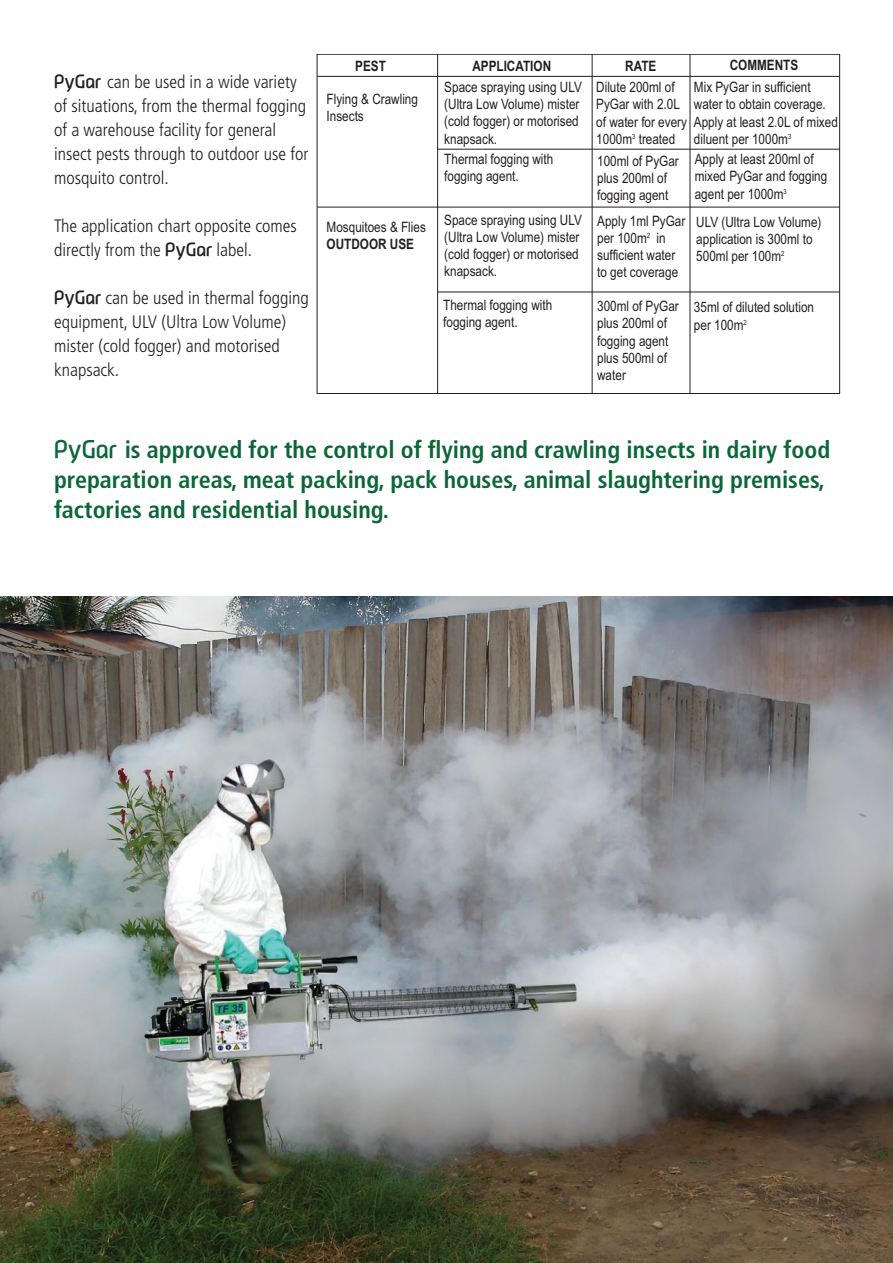
<style>
.page{position:relative;width:893px;height:1263px;background:#fff}
.page>*{position:absolute;margin:0;border:0;box-sizing:border-box;transform-origin:0 0}
.t1{font:700 condensed 24px/30px "Frutiger";color:#0c6638}
.t2{font:300 condensed 18px/24px "Frutiger";color:#231f20}
.t3{font:14.4px/17.2px "Arial Narrow";color:#231f20}
.t4{font:700 14.4px "Arial Narrow";color:#231f20}
.s1{font-family:"Cesco B";font-weight:400;font-stretch:normal}
</style>
<div class="page">
<hr style="left:690px;top:54px;width:1px;height:339px;background:#231f20">
<hr style="left:592px;top:54px;width:1px;height:339px;background:#231f20">
<hr style="left:437px;top:54px;width:1px;height:339px;background:#231f20">
<hr style="left:317px;top:76px;width:523px;height:1px;background:#231f20">
<hr style="left:438px;top:292px;width:402px;height:1px;background:#231f20">
<hr style="left:317px;top:207px;width:523px;height:1px;background:#231f20">
<hr style="left:438px;top:149px;width:402px;height:1px;background:#231f20">
<img style="left:0;top:597px;width:893px;height:666px">
<p class="t2" style="left:54px;top:70px;width:256px"><span class="s1">PyGar</span> can be used in a wide variety of situations, from the thermal fogging of a warehouse facility for general insect pests through to outdoor use for mosquito control.</p>
<p class="t2" style="left:54px;top:214px;width:244px">The application chart opposite comes directly from the <span class="s1">PyGar</span> label.</p>
<p class="t2" style="left:54px;top:286px;width:256px"><span class="s1">PyGar</span> can be used in thermal fogging equipment, ULV (Ultra Low Volume) mister (cold fogger) and motorised knapsack.</p>
<p class="t4" style="left:355px;top:55px;width:32px">PEST</p>
<p class="t4" style="left:472px;top:55px;width:80px">APPLICATION</p>
<p class="t4" style="left:625px;top:55px;width:33px">RATE</p>
<p class="t4" style="left:730px;top:54px;width:70px">COMMENTS</p>
<p class="t3" style="left:327px;top:90px;width:93px">Flying &amp; Crawling<br>Insects</p>
<p class="t3" style="left:596px;top:78px;width:92px">Dilute 200ml of<br>PyGar with 2.0L of water for every<br>1000m<sup>3</sup> treated</p>
<p class="t3" style="left:444px;top:78px;width:139px">Space spraying using ULV (Ultra Low Volume) mister (cold fogger) or motorised knapsack.</p>
<p class="t3" style="left:694px;top:78px;width:145px">Mix PyGar in sufficient water to obtain coverage.<br>Apply at least 2.0L of mixed diluent per 1000m<sup>3</sup></p>
<p class="t3" style="left:444px;top:150px;width:111px">Thermal fogging with fogging agent.</p>
<p class="t3" style="left:597px;top:152px;width:83px">100ml of PyGar plus 200ml of fogging agent</p>
<p class="t3" style="left:695px;top:150px;width:134px">Apply at least 200ml of mixed PyGar and fogging agent per 1000m<sup>3</sup></p>
<p class="t3" style="left:327px;top:217px;width:101px">Mosquitoes &amp; Flies</p>
<p class="t4" style="left:327px;top:233px;width:89px">OUTDOOR USE</p>
<p class="t3" style="left:444px;top:210px;width:139px">Space spraying using ULV (Ultra Low Volume) mister (cold fogger) or motorised knapsack.</p>
<p class="t3" style="left:696px;top:212px;width:127px">ULV (Ultra Low Volume) application is 300ml to<br>500ml per 100m<sup>2</sup></p>
<p class="t3" style="left:443px;top:296px;width:111px">Thermal fogging with fogging agent.</p>
<p class="t3" style="left:597px;top:297px;width:83px">300ml of PyGar plus 200ml of fogging agent plus 500ml of water</p>
<p class="t3" style="left:694px;top:298px;width:122px">35ml of diluted solution per 100m<sup>2</sup></p>
<p class="t3" style="left:597px;top:211px;width:90px">Apply 1ml PyGar per 100m<sup>2</sup> in sufficient water to get coverage</p>
<h1 class="t1" style="left:54px;top:434px;width:778px"><span class="s1">PyGar</span> is approved for the control of flying and crawling insects in dairy food preparation areas, meat packing, pack houses, animal slaughtering premises, factories and residential housing.</h1>
</div>
